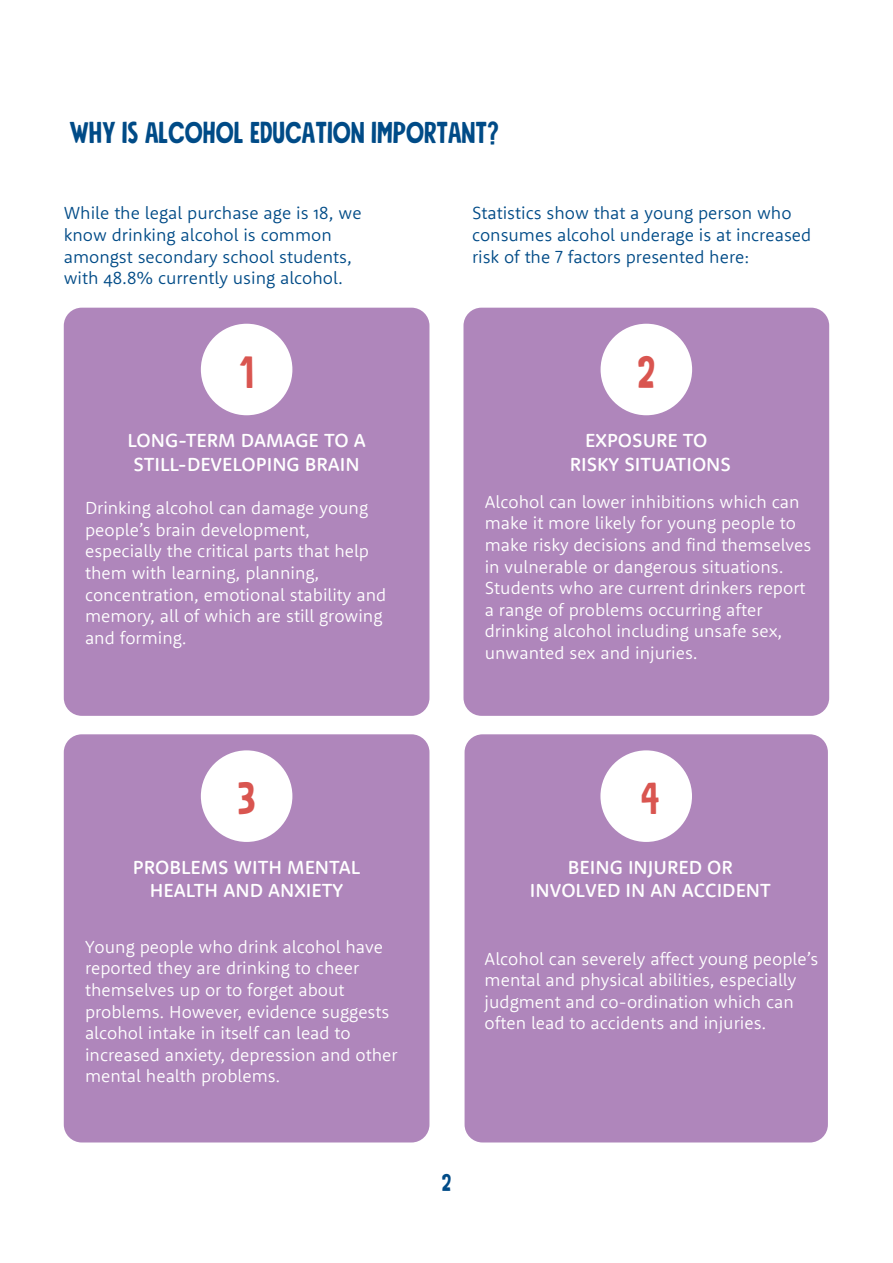
<style>
.page{position:relative;width:893px;height:1263px;background:#fff}
.page>*{position:absolute;margin:0;border:0;box-sizing:border-box;transform-origin:0 0}
.t1{font:45px "Mindset Slim";color:#d95550}
.t2{font:30px "Mindset Slim";color:#004b87}
.t3{font:24px "Mindset Slim";color:#004b87}
.t4{font:500 19.5px/23.4px "Rooney Sans";color:#fff;text-align:center}
.t5{font:300 18px/21.6px "Rooney Sans";color:#fff}
.t6{font:300 18px/21.6px "Rooney Sans";color:#004b87}
</style>
<div class="page">
<div style="left:64px;top:308px;width:365px;height:408px;background:#af86bb;border-radius:18px"></div>
<div style="left:201px;top:324px;width:91px;height:91px;background:#fff;border-radius:50%"></div>
<div style="left:64px;top:734px;width:365px;height:408px;background:#af86bb;border-radius:18px"></div>
<div style="left:201px;top:750px;width:91px;height:92px;background:#fff;border-radius:50%"></div>
<div style="left:463px;top:308px;width:366px;height:408px;background:#af86bb;border-radius:18px"></div>
<div style="left:601px;top:324px;width:91px;height:91px;background:#fff;border-radius:50%"></div>
<div style="left:465px;top:734px;width:363px;height:408px;background:#af86bb;border-radius:18px"></div>
<div style="left:600px;top:750px;width:92px;height:92px;background:#fff;border-radius:50%"></div>
<h2 class="t2" style="left:70px;top:114px;width:431px">WHY is ALCOHOL EDUCATION IMPORTANT?</h2>
<p class="t6" style="left:64px;top:202px;width:299px">While the legal purchase age is 18, we know drinking alcohol is common amongst secondary school students, with 48.8% currently using alcohol.</p>
<h1 class="t1" style="left:240px;top:343px;width:16px">1</h1>
<p class="t4" style="left:128px;top:428px;width:240px">LONG-TERM DAMAGE TO A<br>STILL-DEVELOPING BRAIN</p>
<p class="t5" style="left:85px;top:497px;width:303px">Drinking alcohol can damage young people’s brain development, especially the critical parts that help them with learning, planning, concentration, emotional stability and memory, all of which are still growing and forming.</p>
<p class="t6" style="left:472px;top:202px;width:341px">Statistics show that a young person who consumes alcohol underage is at increased risk of the 7 factors presented here:</p>
<h1 class="t1" style="left:637px;top:343px;width:19px">2</h1>
<p class="t4" style="left:570px;top:428px;width:163px">EXPOSURE TO<br>RISKY SITUATIONS</p>
<p class="t5" style="left:485px;top:490px;width:328px">Alcohol can lower inhibitions which can make it more likely for young people to make risky decisions and find themselves in vulnerable or dangerous situations.<br>Students who are current drinkers report a range of problems occurring after drinking alcohol including unsafe sex, unwanted sex and injuries.</p>
<h1 class="t1" style="left:238px;top:770px;width:19px">3</h1>
<p class="t4" style="left:133px;top:855px;width:229px">PROBLEMS WITH MENTAL<br>HEALTH AND ANXIETY</p>
<p class="t5" style="left:85px;top:935px;width:314px">Young people who drink alcohol have reported they are drinking to cheer themselves up or to forget about problems. However, evidence suggests alcohol intake in itself can lead to increased anxiety, depression and other mental health problems.</p>
<h1 class="t1" style="left:641px;top:770px;width:20px">4</h1>
<p class="t4" style="left:530px;top:855px;width:243px">BEING INJURED OR<br>INVOLVED IN AN ACCIDENT</p>
<p class="t5" style="left:485px;top:947px;width:335px">Alcohol can severely affect young people’s mental and physical abilities, especially judgment and co-ordination which can often lead to accidents and injuries.</p>
<h3 class="t3" style="left:442px;top:1167px;width:11px">2</h3>
</div>
